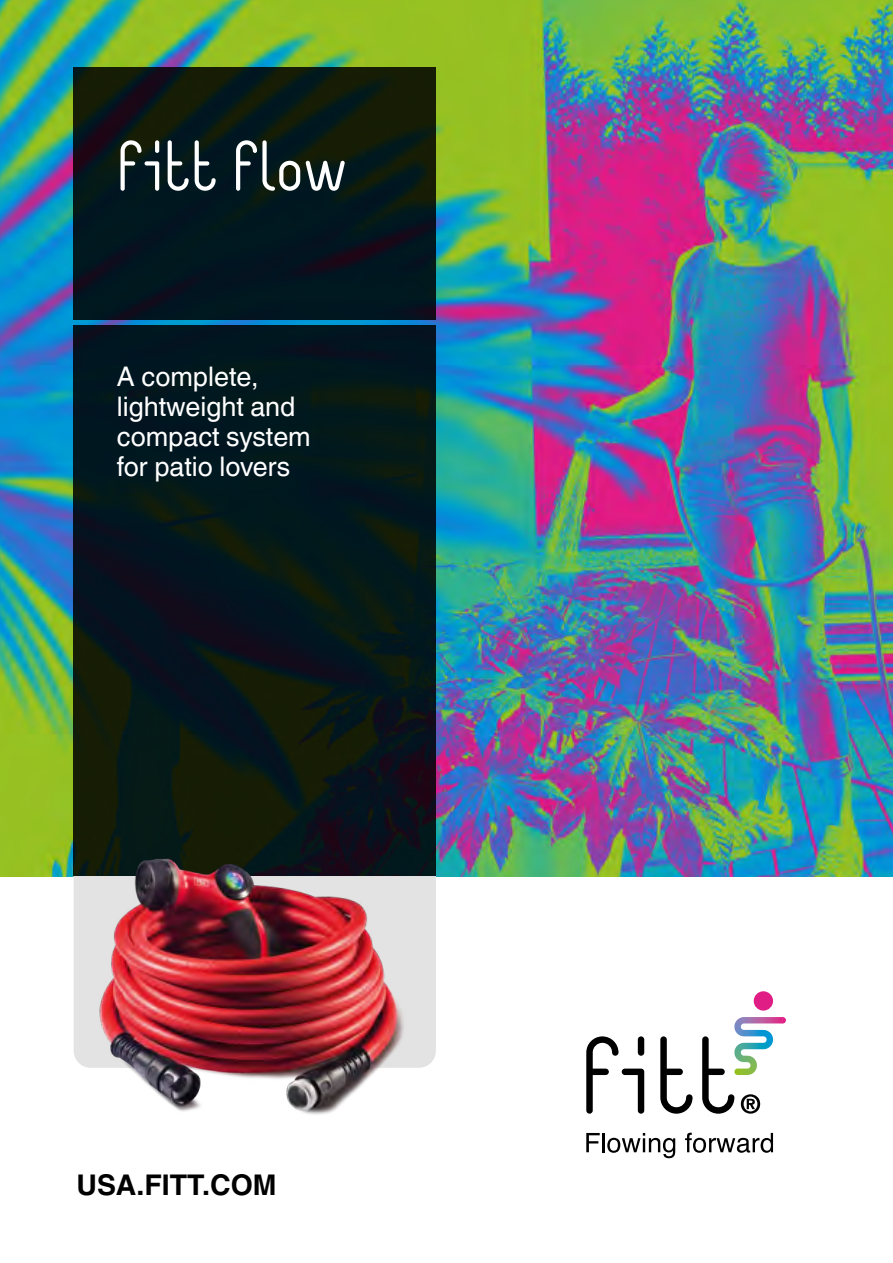
<style>
.page{position:relative;width:893px;height:1263px;background:#fff}
.page>*{position:absolute;margin:0;border:0;box-sizing:border-box;transform-origin:0 0}
.t1{font:60px "Fittype";color:#fff}
.t2{font:700 28.5px "Helvetica LT Std";color:#000}
.t3{font:27px/30px "Helvetica World";color:#fff}
</style>
<div class="page">
<img style="left:0;top:0;width:893px;height:876px">
<svg style="left:74px;top:325px;width:362px;height:551px;background:#071618"></svg>
<svg style="left:74px;top:67px;width:362px;height:253px;background:#071718"></svg>
<div style="left:74px;top:876px;width:362px;height:192px;background:#e3e3e3"></div>
<div style="left:754px;top:991px;width:19px;height:19px;background:#df1d84;border-radius:50%"></div>
<svg style="left:660px;top:1036px;width:32px;height:78px"></svg>
<svg style="left:586px;top:1036px;width:58px;height:78px"></svg>
<svg style="left:586px;top:1133px;width:14px;height:19px"></svg>
<hr style="left:602px;top:1133px;width:3px;height:19px;background:#000">
<svg style="left:607px;top:1133px;width:68px;height:25px"></svg>
<svg style="left:685px;top:1133px;width:88px;height:20px"></svg>
<svg style="left:702px;top:1017px;width:84px;height:97px"></svg>
<img style="left:84px;top:857px;width:332px;height:258px">
<h1 class="t1" style="left:117px;top:140px;width:232px">FITT FLOW</h1>
<p class="t3" style="left:117px;top:361px;width:195px">A complete, lightweight and compact system for patio lovers</p>
<p class="t2" style="left:77px;top:1167px;width:202px">USA.FITT.COM</p>
</div>
